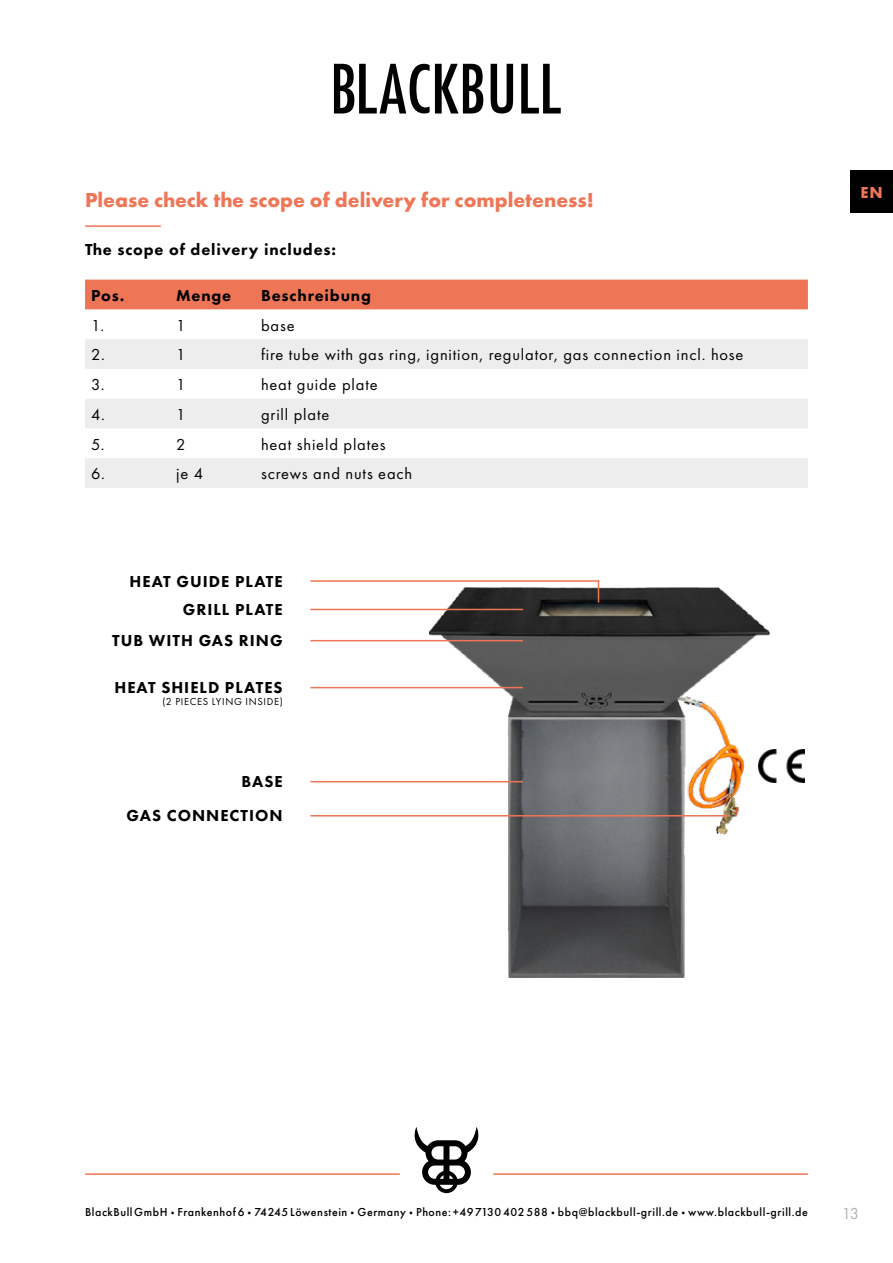
<style>
.page{position:relative;width:893px;height:1263px;background:#fff}
.page>*{position:absolute;margin:0;border:0;box-sizing:border-box;transform-origin:0 0}
.t1{font:700 21px "Futura PT";color:#ee7656}
.t2{font:16.5px "Futura PT";letter-spacing:.05em;color:#000}
.t3{font:800 16.5px/28.5px "Futura PT";letter-spacing:.06em;color:#000;text-align:right}
.t4{font:16.5px "Futura PT";color:#b3b2b2}
.t5{font:700 16.5px "Futura PT";color:#ee7656}
.t6{font:500 12px "Futura PT";letter-spacing:.045em;color:#000}
.t7{font:10.5px "Futura PT";letter-spacing:.06em;color:#000}
.s1{font-family:"Acumin Pro";font-weight:400}
</style>
<div class="page">
<svg style="left:334px;top:64px;width:149px;height:49px"></svg>
<svg style="left:491px;top:64px;width:22px;height:49px"></svg>
<svg style="left:521px;top:64px;width:40px;height:49px"></svg>
<svg style="left:415px;top:1127px;width:63px;height:66px"></svg>
<hr style="left:493px;top:1173px;width:315px;height:2px;background:#ee7656">
<hr style="left:85px;top:1173px;width:315px;height:2px;background:#ee7656">
<div style="left:850px;top:170px;width:43px;height:43px;background:#000"></div>
<img style="left:429px;top:588px;width:340px;height:389px">
<hr style="left:85px;top:225px;width:76px;height:2px;background:#ee7656">
<div style="left:85px;top:280px;width:723px;height:29px;background:#ee7656"></div>
<svg style="left:85px;top:339px;width:723px;height:149px;fill:#ededed"></svg>
<hr style="left:310px;top:781px;width:213px;height:1px;background:#ee7656">
<hr style="left:310px;top:815px;width:420px;height:1px;background:#ee7656">
<hr style="left:310px;top:640px;width:213px;height:1px;background:#ee7656">
<hr style="left:310px;top:580px;width:289px;height:2px;background:#ee7656">
<hr style="left:310px;top:609px;width:213px;height:1px;background:#ee7656">
<hr style="left:310px;top:687px;width:213px;height:1px;background:#ee7656">
<svg style="left:598px;top:582px;width:1px;height:20px"></svg>
<img style="left:759px;top:749px;width:46px;height:33px">
<p class="t1" style="left:85px;top:187px;width:510px">Please check the scope of delivery for completeness!</p>
<p class="t3" style="left:85px;top:235px;width:253px">The scope of delivery includes:</p>
<p class="t3" style="left:91px;top:281px;width:35px">Pos.</p>
<p class="t3" style="left:176px;top:281px;width:57px">Menge</p>
<p class="t3" style="left:261px;top:281px;width:111px">Beschreibung</p>
<p class="t2" style="left:91px;top:315px;width:15px">1.</p>
<p class="t2" style="left:176px;top:315px;width:11px">1</p>
<p class="t2" style="left:261px;top:315px;width:35px">base</p>
<p class="t2" style="left:91px;top:345px;width:15px">2.</p>
<p class="t2" style="left:176px;top:345px;width:11px">1</p>
<p class="t2" style="left:261px;top:345px;width:484px">fire tube with gas ring, ignition, regulator, gas connection incl. hose</p>
<p class="t2" style="left:91px;top:375px;width:15px">3.</p>
<p class="t2" style="left:176px;top:375px;width:11px">1</p>
<p class="t2" style="left:261px;top:375px;width:118px">heat guide plate</p>
<p class="t2" style="left:91px;top:405px;width:15px">4.</p>
<p class="t2" style="left:176px;top:405px;width:11px">1</p>
<p class="t2" style="left:261px;top:405px;width:70px">grill plate</p>
<p class="t2" style="left:91px;top:434px;width:15px">5.</p>
<p class="t2" style="left:176px;top:434px;width:11px">2</p>
<p class="t2" style="left:261px;top:434px;width:126px">heat shield plates</p>
<p class="t2" style="left:91px;top:464px;width:15px">6.</p>
<p class="t2" style="left:176px;top:464px;width:29px">je 4</p>
<p class="t2" style="left:261px;top:464px;width:153px">screws and nuts each</p>
<p class="t3" style="left:130px;top:567px;width:155px">HEAT GUIDE PLATE<br>GRILL PLATE</p>
<p class="t3" style="left:112px;top:626px;width:172px">TUB WITH GAS RING</p>
<p class="t3" style="left:115px;top:672px;width:170px">HEAT SHIELD PLATES</p>
<p class="t7" style="left:162px;top:695px;width:122px">(2 PIECES LYING INSIDE)</p>
<p class="t3" style="left:127px;top:764px;width:158px;line-height:34px">BASE<br>GAS CONNECTION</p>
<p class="t5" style="left:861px;top:181px;width:24px">EN</p>
<p class="t6" style="left:85px;top:1205px;width:724px">BlackBull GmbH <span class="s1">•</span> Frankenhof 6 <span class="s1">•</span> 74245 Löwenstein <span class="s1">•</span> Germany <span class="s1">•</span> Phone: +49 7130 402 588 <span class="s1">•</span> bbq@blackbull-grill.de <span class="s1">•</span> www.blackbull-grill.de</p>
<p class="t4" style="left:842px;top:1204px;width:19px">13</p>
</div>
